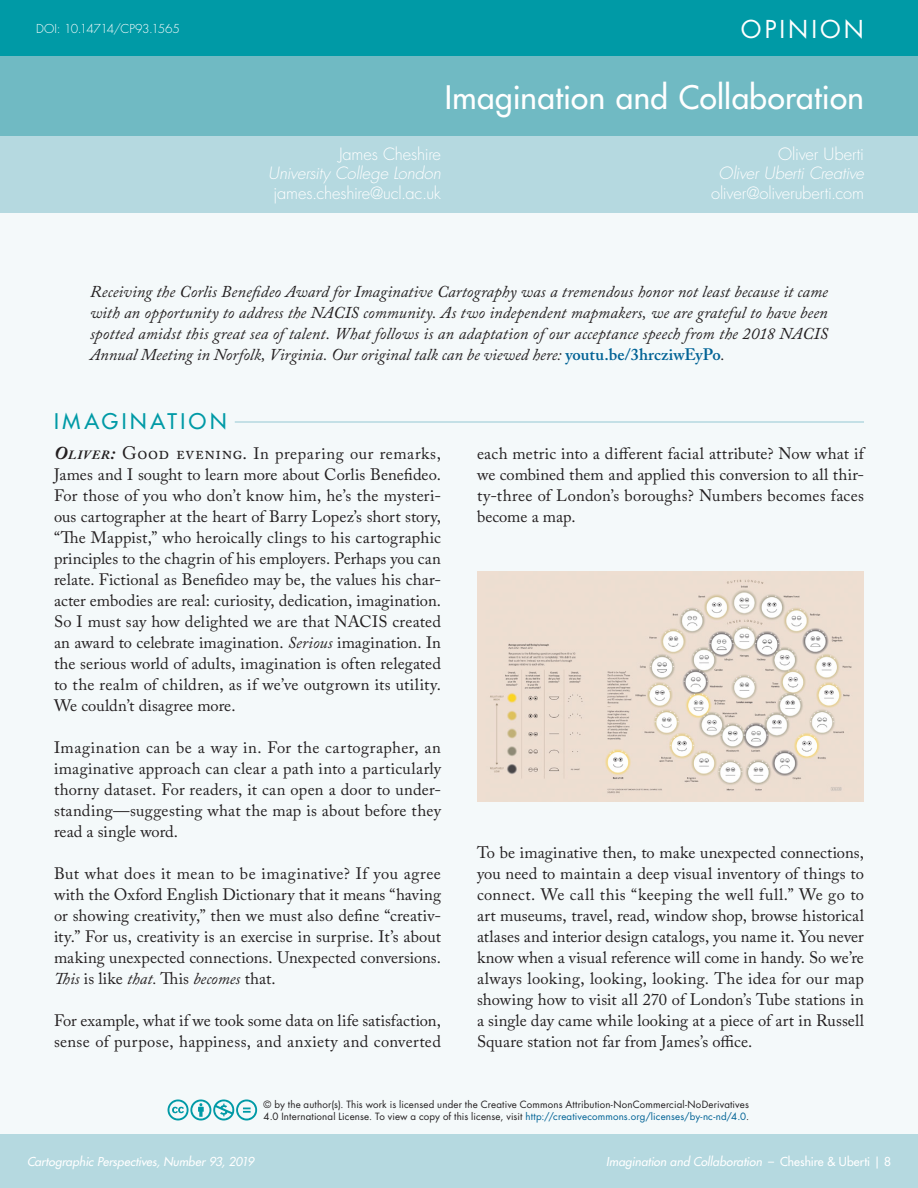
<style>
.page{position:relative;width:918px;height:1188px;background:#fff}
.page>*{position:absolute;margin:0;border:0;box-sizing:border-box;transform-origin:0 0}
.Article_Title{font:500 31.5px "Futura Std";letter-spacing:.01em;color:#fff}
.t1{font:24px "Futura Std";letter-spacing:.13em;color:#fff}
.Greater_Header{font:500 21px "Futura Std";letter-spacing:.17em;color:#009aa6}
.Main_Body_Text{font:16.5px/21px "Adobe Caslon Pro";letter-spacing:.005em;color:#231f20;text-align:justify}
.Abstract{font:italic 16.5px/21px "Adobe Caslon Pro";color:#231f20;text-align:justify}
.Article_Author{font:300 16.5px "Futura Std";letter-spacing:-.01em;color:#fff}
.Article_Author-2{font:italic 300 16.5px "Futura Std";letter-spacing:-.01em;color:#fff}
.t2{font:italic 500 12px "Futura Std";letter-spacing:.005em;color:#fff}
.Article_Author-3{font:300 12px "Futura Std";letter-spacing:-.025em;color:#fff}
.t3{font:9.75px/12.8px "Futura Std";letter-spacing:.015em;color:#231f20}
.s1{font-weight:600;font-style:normal;color:#006295}
.s2{font-weight:700;font-style:italic;font-size:18px}
.s3{font-weight:700;font-style:italic;font-size:12.6px}
.s4{font-size:18px}
.s5{font-style:italic}
.s6{color:#006295}
.s7{font-style:normal}
</style>
<div class="page">
<div style="left:0;top:1134px;width:918px;height:54px;background:#b5d9e0"></div>
<div style="left:0;top:0;width:918px;height:1134px;background:#f4f9fa"></div>
<div style="left:0;top:56px;width:918px;height:80px;background:#70bac3"></div>
<div style="left:0;top:136px;width:918px;height:77px;background:#b5d9e0"></div>
<div style="left:0;top:0;width:918px;height:56px;background:#009aa6"></div>
<hr style="left:54px;top:421px;width:810px;height:2px;background:#b5d9e0">
<hr style="left:54px;top:421px;width:181px;height:3px;background:#f4f9fa">
<img style="left:477px;top:572px;width:387px;height:229px">
<svg style="left:168px;top:1099px;width:89px;height:22px"></svg>
<p class="Article_Author-3" style="left:36px;top:21px;width:145px">DOI: 10.14714/CP93.1565</p>
<p class="t1" style="left:741px;top:14px;width:125px">OPINION</p>
<p class="Article_Title" style="left:445px;top:77px;width:420px">Imagination and Collaboration</p>
<p class="Article_Author" style="left:339px;top:144px;width:103px">James Cheshire</p>
<p class="Article_Author-2" style="left:268px;top:163px;width:174px">University College London</p>
<p class="Article_Author" style="left:274px;top:183px;width:169px">james.cheshire@ucl.ac.uk</p>
<p class="Article_Author" style="left:778px;top:144px;width:87px">Oliver Uberti</p>
<p class="Article_Author-2" style="left:719px;top:163px;width:147px">Oliver Uberti Creative</p>
<p class="Article_Author" style="left:711px;top:183px;width:154px">oliver@oliveruberti.com</p>
<p class="Abstract" style="left:90px;top:281px;width:740px">Receiving the Corlis Benefideo Award for Imaginative Cartography was a tremendous honor not least because it came with an opportunity to address the NACIS community. As two independent mapmakers, we are grateful to have been spotted amidst this great sea of talent. What follows is an adaptation of our acceptance speech from the 2018 NACIS Annual Meeting in Norfolk, Virginia. Our original talk can be viewed here: <span class="s1">youtu.be/3hrcziwEyPo</span>.</p>
<p class="Greater_Header" style="left:54px;top:408px;width:174px">IMAGINATION</p>
<p class="Main_Body_Text" style="left:54px;top:443px;width:389px"><span class="s2">O</span><span class="s3">LIVER</span><span class="s2">:</span> <span class="s4">Good evening.</span> In preparing our remarks, James and I sought to learn more about Corlis Benefideo.<br>For those of you who don’t know him, he’s the mysteri&shy;ous cartographer at the heart of Barry Lopez’s short story, “The Mappist,” who heroically clings to his cartographic principles to the chagrin of his employers. Perhaps you can relate. Fictional as Benefideo may be, the values his char&shy;acter embodies are real: curiosity, dedication, imagination.<br>So I must say how delighted we are that NACIS created an award to celebrate imagination. <span class="s5">Serious</span> imagination. In the serious world of adults, imagination is often relegated to the realm of children, as if we’ve outgrown its utility.<br>We couldn’t disagree more.</p>
<p class="Main_Body_Text" style="left:54px;top:737px;width:389px">Imagination can be a way in. For the cartographer, an imaginative approach can clear a path into a particularly thorny dataset. For readers, it can open a door to under&shy;standing—suggesting what the map is about before they read a single word.</p>
<p class="Main_Body_Text" style="left:54px;top:863px;width:389px">But what does it mean to be imaginative? If you agree with the Oxford English Dictionary that it means “having or showing creativity,” then we must also define “creativ&shy;ity.” For us, creativity is an exercise in surprise. It’s about making unexpected connections. Unexpected conversions.<br><span class="s5">This</span> is like <span class="s5">that.</span> This <span class="s5">becomes</span> that.</p>
<p class="Main_Body_Text" style="left:54px;top:1010px;width:389px">For example, what if we took some data on life satisfaction, sense of purpose, happiness, and anxiety and converted</p>
<p class="Main_Body_Text" style="left:477px;top:443px;width:391px;text-align:left">each metric into a different facial attribute? Now what if we combined them and applied this conversion to all thir&shy;ty-three of London’s boroughs? Numbers becomes faces become a map.</p>
<p class="Main_Body_Text" style="left:477px;top:842px;width:389px">To be imaginative then, to make unexpected connections, you need to maintain a deep visual inventory of things to connect. We call this “keeping the well full.” We go to art museums, travel, read, window shop, browse historical atlases and interior design catalogs, you name it. You never know when a visual reference will come in handy. So we’re always looking, looking, looking. The idea for our map showing how to visit all 270 of London’s Tube stations in a single day came while looking at a piece of art in Russell Square station not far from James’s office.</p>
<p class="t2" style="left:27px;top:1154px;width:229px">Cartographic Perspectives, Number 93, 2019</p>
<p class="t3" style="left:264px;top:1098px;width:487px">© by the author(s). This work is licensed under the Creative Commons Attribution-NonCommercial-NoDerivatives<br>4.0 International License. To view a copy of this license, visit <span class="s6">http://creativecommons.org/licenses/by-nc-nd/4.0</span>.</p>
<p class="t2" style="left:606px;top:1154px;width:286px">Imagination and Collaboration <span class="s7">– Cheshire &amp; Uberti | 8</span></p>
</div>
